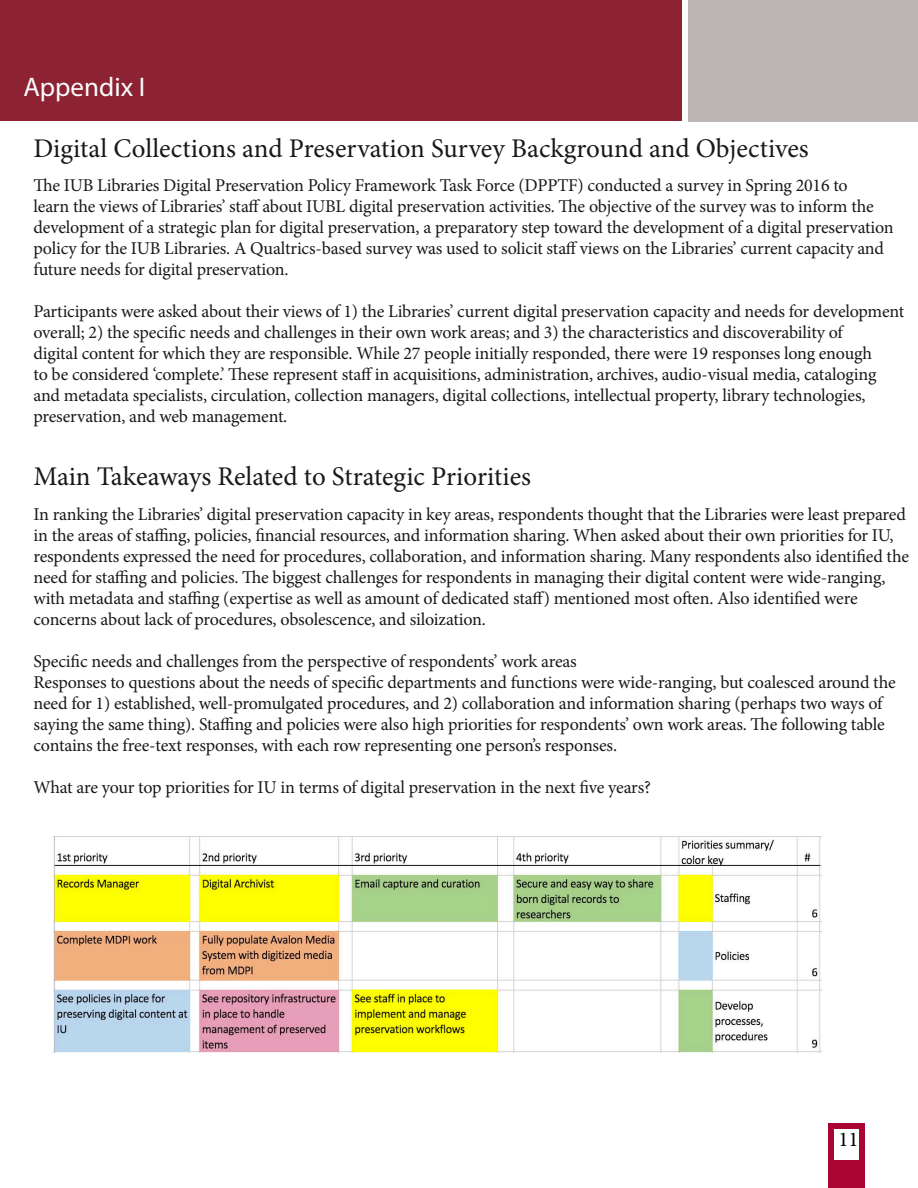
<style>
.page{position:relative;width:918px;height:1188px;background:#fff}
.page>*{position:absolute;margin:0;border:0;box-sizing:border-box;transform-origin:0 0}
.t1{font:27px "Minion Pro";color:#19191a}
.t2{font:27px "Myriad Pro";color:#fafdff}
.t3{font:21px "Minion Pro";color:#000}
.t4{font:18px/21px "Minion Pro";letter-spacing:-.01em;color:#19191a}
</style>
<div class="page">
<div style="left:0;top:0;width:682px;height:122px;background:#8c2232"></div>
<svg style="left:828px;top:1124px;width:36px;height:64px;fill:#a90533"></svg>
<div style="left:688px;top:0;width:230px;height:122px;background:#bbb5b4"></div>
<img style="left:53px;top:837px;width:768px;height:216px">
<h1 class="t2" style="left:23px;top:70px;width:123px">Appendix I</h1>
<h1 class="t1" style="left:33px;top:130px;width:777px">Digital Collections and Preservation Survey Background and Objectives</h1>
<p class="t4" style="left:33px;top:175px;width:862px">The IUB Libraries Digital Preservation Policy Framework Task Force (DPPTF) conducted a survey in Spring 2016 to<br>learn the views of Libraries’ staff about IUBL digital preservation activities. The objective of the survey was to inform the development of a strategic plan for digital preservation, a preparatory step toward the development of a digital preservation policy for the IUB Libraries. A Qualtrics-based survey was used to solicit staff views on the Libraries’ current capacity and future needs for digital preservation.</p>
<p class="t4" style="left:33px;top:301px;width:872px">Participants were asked about their views of 1) the Libraries’ current digital preservation capacity and needs for development overall; 2) the specific needs and challenges in their own work areas; and 3) the characteristics and discoverability of<br>digital content for which they are responsible. While 27 people initially responded, there were 19 responses long enough<br>to be considered ‘complete.’ These represent staff in acquisitions, administration, archives, audio-visual media, cataloging and metadata specialists, circulation, collection managers, digital collections, intellectual property, library technologies, preservation, and web management.</p>
<h1 class="t1" style="left:33px;top:459px;width:499px">Main Takeaways Related to Strategic Priorities</h1>
<p class="t4" style="left:33px;top:504px;width:877px">In ranking the Libraries’ digital preservation capacity in key areas, respondents thought that the Libraries were least prepared in the areas of staffing, policies, financial resources, and information sharing. When asked about their own priorities for IU, respondents expressed the need for procedures, collaboration, and information sharing. Many respondents also identified the need for staffing and policies. The biggest challenges for respondents in managing their digital content were wide-ranging, with metadata and staffing (expertise as well as amount of dedicated staff) mentioned most often. Also identified were concerns about lack of procedures, obsolescence, and siloization.</p>
<p class="t4" style="left:33px;top:651px;width:864px">Specific needs and challenges from the perspective of respondents’ work areas<br>Responses to questions about the needs of specific departments and functions were wide-ranging, but coalesced around the need for 1) established, well-promulgated procedures, and 2) collaboration and information sharing (perhaps two ways of saying the same thing). Staffing and policies were also high priorities for respondents’ own work areas. The following table contains the free-text responses, with each row representing one person’s responses.</p>
<p class="t4" style="left:33px;top:777px;width:619px">What are your top priorities for IU in terms of digital preservation in the next five years?</p>
<p class="t3" style="left:838px;top:1125px;width:21px">11</p>
</div>
